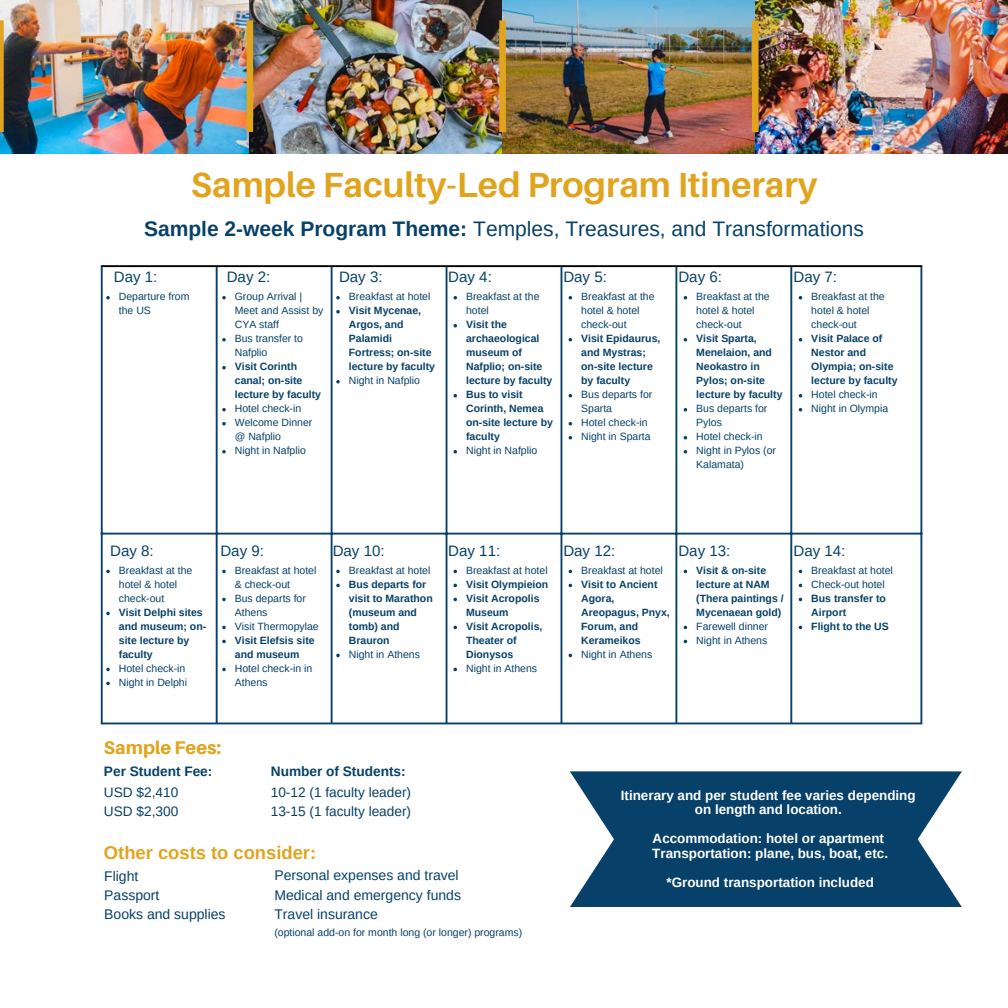
<style>
.page{position:relative;width:1008px;height:1008px;background:#fff}
.page>*{position:absolute;margin:0;border:0;box-sizing:border-box;transform-origin:0 0}
.t1{font:700 35px "Aileron";color:#e1a41e}
.t2{font:21px "Arimo";color:#074169}
.t3{font:700 18.38px "Arimo";color:#e1a41e}
.t4{font:800 18.38px "Aileron";color:#e1a41e}
.t5{font:15.05px "Arimo";color:#074169}
.t6{font:14px/18.7px "Arimo";color:#074169}
.t7{font:13.65px/18.9px "Arimo";color:#074169}
.t8{font:700 13.65px "Arimo";color:#074169}
.t9{font:700 13.47px/14.5px "Arimo";color:#fff;text-align:center}
.t10{font:10.5px/14px "Arimo";color:#074169}
.t11{font:700 10.5px/14px "Arimo";color:#074169}
.s1{font-weight:700}
</style>
<div class="page">
<img style="left:0;top:0;width:1008px;height:153px">
<div style="left:499px;top:20px;width:7px;height:112px;background:#e1a41e"></div>
<div style="left:247px;top:20px;width:6px;height:112px;background:#e1a41e"></div>
<div style="left:752px;top:20px;width:7px;height:112px;background:#e1a41e"></div>
<svg style="left:0;top:20px;width:4px;height:112px"></svg>
<svg style="left:103px;top:267px;width:817px;height:456px"></svg>
<hr style="left:101px;top:267px;width:2px;height:456px;background:#074169">
<hr style="left:216px;top:267px;width:2px;height:456px;background:#074169">
<hr style="left:331px;top:267px;width:2px;height:456px;background:#074169">
<hr style="left:446px;top:267px;width:1px;height:456px;background:#074169">
<hr style="left:561px;top:267px;width:1px;height:456px;background:#074169">
<hr style="left:675px;top:267px;width:2px;height:456px;background:#074169">
<hr style="left:790px;top:267px;width:2px;height:456px;background:#074169">
<hr style="left:920px;top:267px;width:2px;height:456px;background:#074169">
<hr style="left:101px;top:533px;width:821px;height:2px;background:#074169">
<hr style="left:101px;top:723px;width:821px;height:1px;background:#074169">
<hr style="left:101px;top:265px;width:821px;height:2px;background:#000">
<svg style="left:106px;top:296px;width:4px;height:3px"></svg>
<svg style="left:222px;top:296px;width:4px;height:3px"></svg>
<svg style="left:222px;top:338px;width:4px;height:3px"></svg>
<svg style="left:222px;top:366px;width:4px;height:3px"></svg>
<svg style="left:222px;top:408px;width:4px;height:3px"></svg>
<svg style="left:222px;top:422px;width:4px;height:3px"></svg>
<svg style="left:222px;top:450px;width:4px;height:3px"></svg>
<svg style="left:336px;top:296px;width:4px;height:3px"></svg>
<svg style="left:336px;top:310px;width:4px;height:3px"></svg>
<svg style="left:336px;top:380px;width:4px;height:3px"></svg>
<svg style="left:106px;top:570px;width:4px;height:3px"></svg>
<svg style="left:106px;top:612px;width:4px;height:3px"></svg>
<svg style="left:106px;top:668px;width:4px;height:3px"></svg>
<svg style="left:106px;top:682px;width:4px;height:3px"></svg>
<svg style="left:222px;top:570px;width:4px;height:3px"></svg>
<svg style="left:222px;top:598px;width:4px;height:3px"></svg>
<svg style="left:222px;top:626px;width:4px;height:3px"></svg>
<svg style="left:222px;top:640px;width:4px;height:3px"></svg>
<svg style="left:222px;top:668px;width:4px;height:3px"></svg>
<svg style="left:336px;top:570px;width:4px;height:3px"></svg>
<svg style="left:336px;top:584px;width:4px;height:3px"></svg>
<svg style="left:336px;top:654px;width:4px;height:3px"></svg>
<svg style="left:570px;top:771px;width:392px;height:136px;background:#23567a"></svg>
<h1 class="t1" style="left:191px;top:163px;width:628px">Sample Faculty-Led Program Itinerary</h1>
<h2 class="t2" style="left:144px;top:217px;width:721px"><span class="s1">Sample 2-week Program Theme:</span> Temples, Treasures, and Transformations</h2>
<h3 class="t5" style="left:114px;top:268px;width:45px">Day 1:</h3>
<p class="t10" style="left:119px;top:290px;width:72px">Departure from the US</p>
<h3 class="t5" style="left:227px;top:268px;width:45px">Day 2:</h3>
<p class="t10" style="left:235px;top:290px;width:90px">Group Arrival |<br>Meet and Assist by<br>CYA staff<br>Bus transfer to<br>Nafplio</p>
<p class="t11" style="left:235px;top:360px;width:88px">Visit Corinth canal; on-site lecture by faculty</p>
<p class="t10" style="left:235px;top:402px;width:79px">Hotel check-in<br>Welcome Dinner @ Nafplio<br>Night in Nafplio</p>
<h1 class="t5" style="left:339px;top:268px;width:45px">Day 3:</h1>
<p class="t10" style="left:349px;top:290px;width:83px">Breakfast at hotel</p>
<p class="t11" style="left:349px;top:304px;width:88px">Visit Mycenae,<br>Argos, and<br>Palamidi<br>Fortress; on-site lecture by faculty</p>
<p class="t10" style="left:349px;top:374px;width:73px">Night in Nafplio</p>
<h3 class="t5" style="left:678px;top:268px;width:45px">Day 6:</h3>
<p class="t10" style="left:696px;top:290px;width:75px">Breakfast at the hotel &amp; hotel check-out</p>
<p class="t11" style="left:696px;top:332px;width:88px">Visit Sparta,<br>Menelaion, and<br>Neokastro in<br>Pylos; on-site lecture by faculty</p>
<p class="t10" style="left:696px;top:402px;width:81px">Bus departs for<br>Pylos<br>Hotel check-in<br>Night in Pylos (or<br>Kalamata)</p>
<h3 class="t5" style="left:448px;top:268px;width:45px">Day 4:</h3>
<p class="t10" style="left:466px;top:290px;width:75px">Breakfast at the hotel</p>
<p class="t11" style="left:466px;top:318px;width:88px">Visit the archaeological museum of<br>Nafplio; on-site lecture by faculty<br>Bus to visit<br>Corinth, Nemea on-site lecture by faculty</p>
<p class="t10" style="left:466px;top:444px;width:73px">Night in Nafplio</p>
<h3 class="t5" style="left:563px;top:268px;width:45px">Day 5:</h3>
<p class="t10" style="left:581px;top:290px;width:75px">Breakfast at the hotel &amp; hotel check-out</p>
<p class="t11" style="left:581px;top:332px;width:81px">Visit Epidaurus, and Mystras; on-site lecture by faculty</p>
<p class="t10" style="left:581px;top:388px;width:73px">Bus departs for<br>Sparta<br>Hotel check-in<br>Night in Sparta</p>
<h3 class="t5" style="left:793px;top:268px;width:45px">Day 7:</h3>
<p class="t10" style="left:811px;top:290px;width:75px">Breakfast at the hotel &amp; hotel check-out</p>
<p class="t11" style="left:811px;top:332px;width:88px">Visit Palace of<br>Nestor and<br>Olympia; on-site lecture by faculty</p>
<p class="t10" style="left:811px;top:388px;width:78px">Hotel check-in<br>Night in Olympia</p>
<h3 class="t5" style="left:110px;top:542px;width:45px">Day 8:</h3>
<p class="t10" style="left:119px;top:563px;width:75px">Breakfast at the hotel &amp; hotel check-out</p>
<p class="t11" style="left:119px;top:605px;width:89px">Visit Delphi sites and museum; on&shy;site lecture by faculty</p>
<p class="t10" style="left:119px;top:661px;width:70px">Hotel check-in<br>Night in Delphi</p>
<h3 class="t5" style="left:220px;top:542px;width:45px">Day 9:</h3>
<p class="t10" style="left:235px;top:563px;width:85px">Breakfast at hotel &amp; check-out<br>Bus departs for<br>Athens<br>Visit Thermopylae</p>
<p class="t11" style="left:235px;top:633px;width:81px">Visit Elefsis site and museum</p>
<p class="t10" style="left:235px;top:661px;width:79px">Hotel check-in in<br>Athens</p>
<h3 class="t5" style="left:333px;top:542px;width:53px">Day 10:</h3>
<p class="t10" style="left:349px;top:563px;width:83px">Breakfast at hotel</p>
<p class="t11" style="left:349px;top:577px;width:85px">Bus departs for visit to Marathon (museum and tomb) and<br>Brauron</p>
<p class="t10" style="left:349px;top:647px;width:73px">Night in Athens</p>
<h3 class="t5" style="left:448px;top:542px;width:53px">Day 11:</h3>
<p class="t10" style="left:466px;top:563px;width:83px">Breakfast at hotel</p>
<p class="t11" style="left:466px;top:577px;width:84px">Visit Olympieion<br>Visit Acropolis<br>Museum<br>Visit Acropolis,<br>Theater of<br>Dionysos</p>
<p class="t10" style="left:466px;top:661px;width:73px">Night in Athens</p>
<h3 class="t5" style="left:563px;top:542px;width:53px">Day 12:</h3>
<p class="t10" style="left:581px;top:563px;width:83px">Breakfast at hotel</p>
<p class="t11" style="left:581px;top:577px;width:90px">Visit to Ancient<br>Agora,<br>Areopagus, Pnyx,<br>Forum, and<br>Kerameikos</p>
<p class="t10" style="left:581px;top:647px;width:73px">Night in Athens</p>
<h3 class="t5" style="left:678px;top:542px;width:53px">Day 13:</h3>
<p class="t11" style="left:696px;top:563px;width:89px">Visit &amp; on-site lecture at NAM (Thera paintings /<br>Mycenaean gold)</p>
<p class="t10" style="left:696px;top:619px;width:73px">Farewell dinner<br>Night in Athens</p>
<h3 class="t5" style="left:793px;top:542px;width:53px">Day 14:</h3>
<p class="t10" style="left:811px;top:563px;width:83px">Breakfast at hotel<br>Check-out hotel</p>
<p class="t11" style="left:811px;top:591px;width:79px">Bus transfer to<br>Airport<br>Flight to the US</p>
<h3 class="t4" style="left:104px;top:736px;width:119px">Sample Fees:</h3>
<p class="t8" style="left:104px;top:764px;width:110px">Per Student Fee:</p>
<p class="t7" style="left:104px;top:783px;width:76px">USD $2,410<br>USD $2,300</p>
<p class="t8" style="left:271px;top:764px;width:136px">Number of Students:</p>
<p class="t7" style="left:271px;top:783px;width:142px">10-12 (1 faculty leader)<br>13-15 (1 faculty leader)</p>
<h3 class="t3" style="left:104px;top:842px;width:214px">Other costs to consider:</h3>
<h3 class="t6" style="left:104px;top:867px;width:123px">Flight<br>Passport<br>Books and supplies</h3>
<h3 class="t6" style="left:274px;top:866px;width:188px;line-height:19.2px">Personal expenses and travel<br>Medical and emergency funds<br>Travel insurance</h3>
<p class="t10" style="left:274px;top:925px;width:249px">(optional add-on for month long (or longer) programs)</p>
<p class="t9" style="left:621px;top:788px;width:296px">Itinerary and per student fee varies depending on length and location.</p>
<p class="t9" style="left:652px;top:831px;width:237px;text-align:left">Accommodation: hotel or apartment<br>Transportation: plane, bus, boat, etc.</p>
<p class="t9" style="left:666px;top:875px;width:209px">*Ground transportation included</p>
</div>
